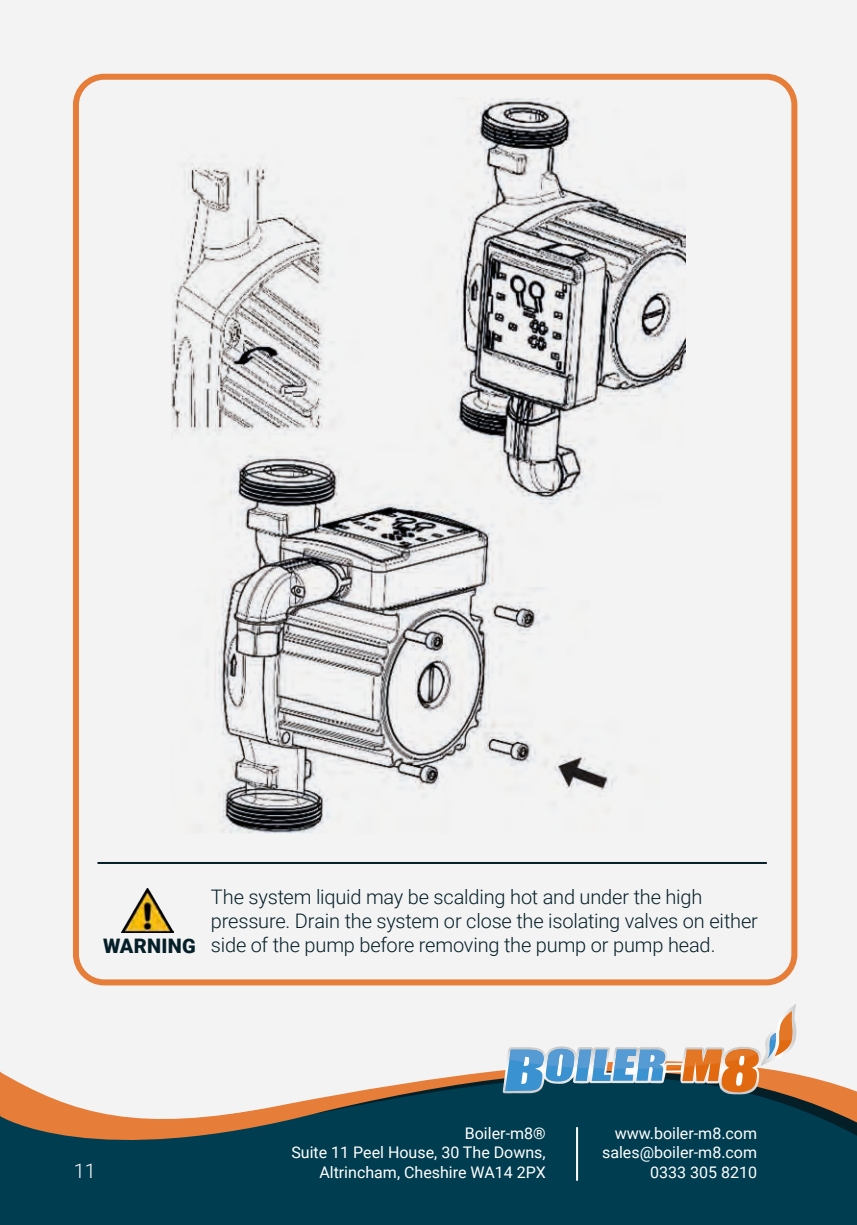
<style>
.page{position:relative;width:857px;height:1225px;background:#fff}
.page>*{position:absolute;margin:0;border:0;box-sizing:border-box;transform-origin:0 0}
.t1{font:300 20px/24px "Roboto";letter-spacing:-.01em;color:#051f29}
.t2{font:900 20px "Roboto";letter-spacing:.015em;color:#051f29}
.t3{font:300 20px "Roboto";color:#fff}
.t4{font:16px/19.2px "Roboto";color:#fff;text-align:right}
</style>
<div class="page">
<div style="left:0;top:0;width:856px;height:1225px;background:#f3f3f3"></div>
<svg style="left:0;top:1070px;width:856px;height:155px;background:#315861"></svg>
<svg style="left:502px;top:1004px;width:295px;height:90px"></svg>
<hr style="left:575px;top:1127px;width:2px;height:53px;background:#fff">
<div style="left:73px;top:74px;width:724px;height:911px;border:6px solid #e67d39;border-radius:28px"></div>
<img style="left:171px;top:98px;width:514px;height:736px">
<hr style="left:97px;top:862px;width:669px;height:2px;background:#051f29">
<img style="left:122px;top:888px;width:52px;height:45px">
<p class="t1" style="left:211px;top:883px;width:548px">The system liquid may be scalding hot and under the high pressure. Drain the system or close the isolating valves on either</p>
<p class="t2" style="left:103px;top:932px;width:94px">WARNING</p>
<p class="t1" style="left:211px;top:931px;width:505px">side of the pump before removing the pump or pump head.</p>
<p class="t3" style="left:74px;top:1156px;width:24px">11</p>
<p class="t4" style="left:291px;top:1123px;width:256px">Boiler-m8®<br>Suite 11 Peel House, 30 The Downs,<br>Altrincham, Cheshire WA14 2PX</p>
<p class="t4" style="left:601px;top:1123px;width:156px">www.boiler-m8.com sales@boiler-m8.com<br>0333 305 8210</p>
</div>
